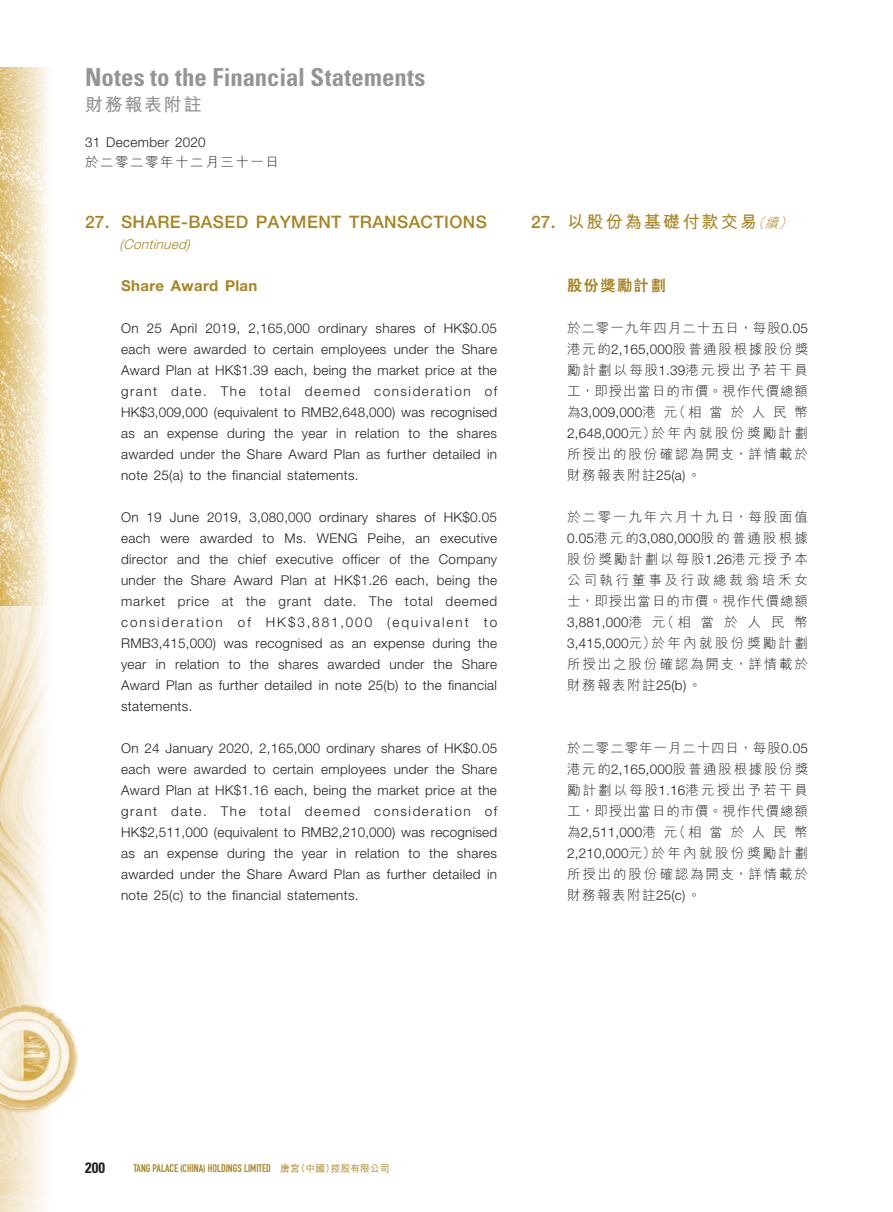
<style>
.page{position:relative;width:893px;height:1212px;background:#fff}
.page>*{position:absolute;margin:0;border:0;box-sizing:border-box;transform-origin:0 0}
.t1{font:700 condensed 24.75px "Univers LT Std";letter-spacing:.005em;color:#939598}
.t2{font:700 18px "M Hei HK";letter-spacing:.095em;color:#939598}
._03_H1{font:500 17.25px "Helvetica Neue LT Std";letter-spacing:.025em;color:#a88421}
._03_H1-2{font:700 17.25px "M Hei HK";letter-spacing:.115em;color:#a88421}
._04___H2{font:700 15px "Helvetica Neue LT Std";letter-spacing:.025em;color:#a88421}
._04___H2-2{font:800 15px "C Hei 2 HK";letter-spacing:.115em;color:#a88421}
.t3{font:700 condensed 15px "Univers LT Std";color:#231f20}
._12___P2{font:300 13.5px/21px "Helvetica Neue LT Std";letter-spacing:.025em;color:#231f20;text-align:justify}
._12___P2-2{font:300 13.5px/21px "M Hei HK";letter-spacing:.14em;color:#231f20;text-align:justify}
._12___P2-3{font:300 13.5px "M Hei HK";letter-spacing:.115em;color:#231f20}
._03_H1-3{font:italic 300 13.5px "Helvetica Neue LT Std";color:#a88421}
.t4{font:10.95px "DIN Engschrift Std";color:#a88421}
.s1{font-family:"Helvetica Neue LT Std";font-weight:500}
.s2{font-weight:300;font-style:italic;font-size:13.5px}
.s3{font-family:"Helvetica Neue LT Std"}
.s4{font-family:"M Hei HK";font-weight:500;font-size:9.75px}
</style>
<div class="page">
<img style="left:0;top:68px;width:49px;height:1144px">
<img style="left:0;top:948px;width:78px;height:224px">
<h1 class="t1" style="left:85px;top:62px;width:342px">Notes to the Financial Statements</h1>
<h2 class="t2" style="left:85px;top:91px;width:118px">財務報表附註</h2>
<p class="_12___P2" style="left:85px;top:131px;width:122px">31 December 2020</p>
<p class="_12___P2-3" style="left:85px;top:153px;width:195px">於二零二零年十二月三十一日</p>
<p class="_03_H1" style="left:85px;top:212px;width:403px">27. SHARE-BASED PAYMENT TRANSACTIONS</p>
<p class="_03_H1-3" style="left:120px;top:236px;width:72px">(Continued)</p>
<p class="_04___H2" style="left:121px;top:276px;width:138px">Share Award Plan</p>
<p class="_12___P2" style="left:121px;top:317px;width:378px">On 25 April 2019, 2,165,000 ordinary shares of HK$0.05 each were awarded to certain employees under the Share Award Plan at HK$1.39 each, being the market price at the grant date. The total deemed consideration of HK$3,009,000 (equivalent to RMB2,648,000) was recognised as an expense during the year in relation to the shares awarded under the Share Award Plan as further detailed in note 25(a) to the financial statements.</p>
<p class="_12___P2" style="left:121px;top:506px;width:378px">On 19 June 2019, 3,080,000 ordinary shares of HK$0.05 each were awarded to Ms. WENG Peihe, an executive director and the chief executive officer of the Company under the Share Award Plan at HK$1.26 each, being the market price at the grant date. The total deemed consideration of HK$3,881,000 (equivalent to RMB3,415,000) was recognised as an expense during the year in relation to the shares awarded under the Share Award Plan as further detailed in note 25(b) to the financial statements.</p>
<p class="_12___P2" style="left:121px;top:737px;width:378px">On 24 January 2020, 2,165,000 ordinary shares of HK$0.05 each were awarded to certain employees under the Share Award Plan at HK$1.16 each, being the market price at the grant date. The total deemed consideration of HK$2,511,000 (equivalent to RMB2,210,000) was recognised as an expense during the year in relation to the shares awarded under the Share Award Plan as further detailed in note 25(c) to the financial statements.</p>
<p class="_03_H1-2" style="left:531px;top:209px;width:267px"><span class="s1">27.</span> 以股份為基礎付款交易<span class="s2">（續）</span></p>
<p class="_04___H2-2" style="left:567px;top:275px;width:100px">股份獎勵計劃</p>
<p class="_12___P2-2" style="left:567px;top:317px;width:242px">於二零一九年四月二十五日，每股<span class="s3">0.05</span>港元的<span class="s3">2,165,000</span>股普通股根據股份獎勵計劃以每股<span class="s3">1.39</span>港元授出予若干員工，即授出當日的市價。視作代價總額為<span class="s3">3,009,000</span>港元（相當於人民幣<span class="s3">2,648,000</span>元）於年內就股份獎勵計劃所授出的股份確認為開支，詳情載於財務報表附註<span class="s3">25(a)</span>。</p>
<p class="_12___P2-2" style="left:567px;top:506px;width:242px">於二零一九年六月十九日，每股面值<span class="s3">0.05</span>港元的<span class="s3">3,080,000</span>股的普通股根據股份獎勵計劃以每股<span class="s3">1.26</span>港元授予本公司執行董事及行政總裁翁培禾女士，即授出當日的市價。視作代價總額<span class="s3">3,881,000</span>港 元（相 當 於 人 民 幣<span class="s3">3,415,000</span>元）於年內就股份獎勵計劃所授出之股份確認為開支，詳情載於財務報表附註<span class="s3">25(b)</span>。</p>
<p class="_12___P2-2" style="left:567px;top:737px;width:242px">於二零二零年一月二十四日，每股<span class="s3">0.05</span>港元的<span class="s3">2,165,000</span>股普通股根據股份獎勵計劃以每股<span class="s3">1.16</span>港元授出予若干員工，即授出當日的市價。視作代價總額為<span class="s3">2,511,000</span>港元（相當於人民幣<span class="s3">2,210,000</span>元）於年內就股份獎勵計劃所授出的股份確認為開支，詳情載於財務報表附註<span class="s3">25(c)</span>。</p>
<p class="t3" style="left:85px;top:1159px;width:21px">200</p>
<p class="t4" style="left:134px;top:1162px;width:257px">TANG PALACE (CHINA) HOLDINGS LIMITED <span class="s4">唐宮（中國）控股有限公司</span></p>
</div>
